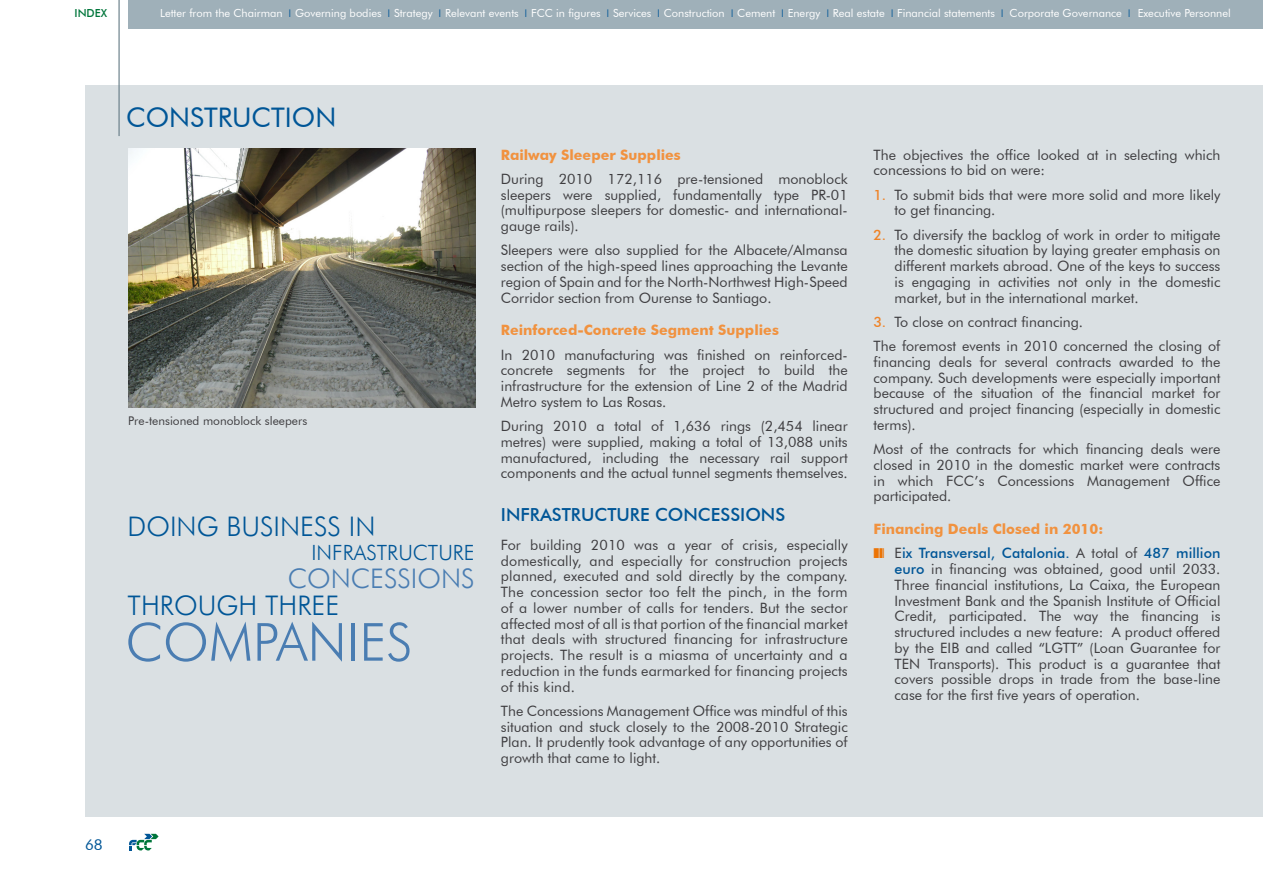
<style>
.page{position:relative;width:1263px;height:893px;background:#fff}
.page>*{position:absolute;margin:0;border:0;box-sizing:border-box;transform-origin:0 0}
.t1{font:300 52.5px "Futura BT";color:#4a7db2}
.t2{font:300 27px "Futura BT";color:#005697}
.t3{font:27px "Futura BT";color:#005697}
.t4{font:300 27px "Futura BT";color:#4a7db2}
.t5{font:300 21px "Futura BT";color:#005697}
.t6{font:500 18px "Futura BT";color:#005697}
.t7{font:15px "Futura BT";color:#005697}
.t8{font:14.25px/15.8px "Futura BT";color:#3e3d40;text-align:justify}
.t9{font:500 14.25px/24.3px "Futura BT";color:#005697}
.t10{font:700 14.25px "Futura BT";color:#f1923f}
.t11{font:12px "Futura BT";color:#3e3d40}
.t12{font:11.1px "Futura BT";color:#fff}
.t13{font:500 11.1px "Futura BT";color:#00763b}
.s1{color:#005697}
.s2{font-weight:500;color:#ef8327}
.s3{font-weight:700;color:#f1923f}
.s4{color:#ec7405}
.s5{font-weight:400;color:#3e3d40}
.s6{font-weight:500;color:#005697}
</style>
<div class="page">
<svg style="left:129px;top:834px;width:30px;height:16px"></svg>
<div style="left:85px;top:85px;width:1178px;height:731px;background:#dae0e3"></div>
<hr style="left:118px;top:0;width:2px;height:136px;background:#647a85">
<img style="left:128px;top:149px;width:347px;height:258px">
<div style="left:128px;top:0;width:1135px;height:28px;background:#9fb0b9"></div>
<p class="t13" style="left:75px;top:7px;width:34px">INDEX</p>
<p class="t12" style="left:160px;top:6px;width:1072px">Letter from the Chairman <span class="s1">❘</span> Governing bodies <span class="s1">❘</span> Strategy <span class="s1">❘</span> Relevant events <span class="s1">❘</span> FCC in figures <span class="s1">❘</span> Services <span class="s1">❘</span> Construction <span class="s1">❘</span> Cement <span class="s1">❘</span> Energy <span class="s1">❘</span> Real estate <span class="s1">❘</span> Financial statements <span class="s1">❘</span> Corporate Governance <span class="s1">❘</span> Executive Personnel</p>
<h2 class="t3" style="left:126px;top:101px;width:212px">CONSTRUCTION</h2>
<p class="t11" style="left:128px;top:414px;width:180px">Pre-tensioned monoblock sleepers</p>
<h2 class="t2" style="left:128px;top:510px;width:249px">DOING BUSINESS IN</h2>
<h3 class="t5" style="left:311px;top:540px;width:165px">INFRASTRUCTURE</h3>
<h2 class="t4" style="left:288px;top:562px;width:188px">CONCESSIONS</h2>
<h1 class="t1" style="left:125px;top:610px;width:289px">COMPANIES</h1>
<h2 class="t2" style="left:128px;top:589px;width:213px">THROUGH THREE</h2>
<p class="t10" style="left:501px;top:146px;width:181px">Railway Sleeper Supplies</p>
<p class="t8" style="left:501px;top:171px;width:348px">During 2010 172,116 pre-tensioned monoblock sleepers were supplied, fundamentally type PR-01 (multipurpose sleepers for domestic- and international&shy;gauge rails).</p>
<p class="t8" style="left:501px;top:242px;width:348px">Sleepers were also supplied for the Albacete/Almansa section of the high-speed lines approaching the Levante region of Spain and for the North-Northwest High-Speed Corridor section from Ourense to Santiago.</p>
<p class="t10" style="left:501px;top:322px;width:279px">Reinforced-Concrete Segment Supplies</p>
<p class="t8" style="left:501px;top:347px;width:348px">In 2010 manufacturing was finished on reinforced&shy;concrete segments for the project to build the infrastructure for the extension of Line 2 of the Madrid Metro system to Las Rosas.</p>
<p class="t8" style="left:501px;top:418px;width:348px">During 2010 a total of 1,636 rings (2,454 linear metres) were supplied, making a total of 13,088 units manufactured, including the necessary rail support components and the actual tunnel segments themselves.</p>
<p class="t6" style="left:501px;top:504px;width:284px">INFRASTRUCTURE CONCESSIONS</p>
<p class="t8" style="left:501px;top:537px;width:348px">For building 2010 was a year of crisis, especially domestically, and especially for construction projects planned, executed and sold directly by the company.<br>The concession sector too felt the pinch, in the form of a lower number of calls for tenders. But the sector affected most of all is that portion of the financial market that deals with structured financing for infrastructure projects. The result is a miasma of uncertainty and a reduction in the funds earmarked for financing projects of this kind.</p>
<p class="t8" style="left:501px;top:703px;width:348px">The Concessions Management Office was mindful of this situation and stuck closely to the 2008-2010 Strategic Plan. It prudently took advantage of any opportunities of growth that came to light.</p>
<p class="t8" style="left:873px;top:147px;width:348px">The objectives the office looked at in selecting which concessions to bid on were:</p>
<p class="t8" style="left:894px;top:187px;width:327px;text-indent:-21px"><span class="s2">1.</span> To submit bids that were more solid and more likely to get financing.</p>
<p class="t8" style="left:894px;top:227px;width:327px;text-indent:-21px"><span class="s2">2.</span> To diversify the backlog of work in order to mitigate the domestic situation by laying greater emphasis on different markets abroad. One of the keys to success is engaging in activities not only in the domestic market, but in the international market.</p>
<p class="t8" style="left:873px;top:310px;width:348px;line-height:24.3px"><span class="s2">3.</span> To close on contract financing.<br>The foremost events in 2010 concerned the closing of</p>
<p class="t8" style="left:873px;top:354px;width:348px">financing deals for several contracts awarded to the company. Such developments were especially important because of the situation of the financial market for structured and project financing (especially in domestic terms).</p>
<p class="t8" style="left:873px;top:441px;width:348px">Most of the contracts for which financing deals were closed in 2010 in the domestic market were contracts in which FCC’s Concessions Management Office participated.</p>
<p class="t9" style="left:873px;top:517px;width:348px"><span class="s3">Financing Deals Closed in 2010:<br></span><span class="s4">❚❙❘</span> <span class="s5">E</span>ix Transversal, Catalonia. <span class="s5">A total of</span> 487 million</p>
<p class="t8" style="left:894px;top:561px;width:327px"><span class="s6">euro</span> in financing was obtained, good until 2033.<br>Three financial institutions, La Caixa, the European Investment Bank and the Spanish Institute of Official Credit, participated. The way the financing is structured includes a new feature: A product offered by the EIB and called “LGTT” (Loan Guarantee for TEN Transports). This product is a guarantee that covers possible drops in trade from the base-line case for the first five years of operation.</p>
<p class="t7" style="left:85px;top:836px;width:19px">68</p>
</div>
